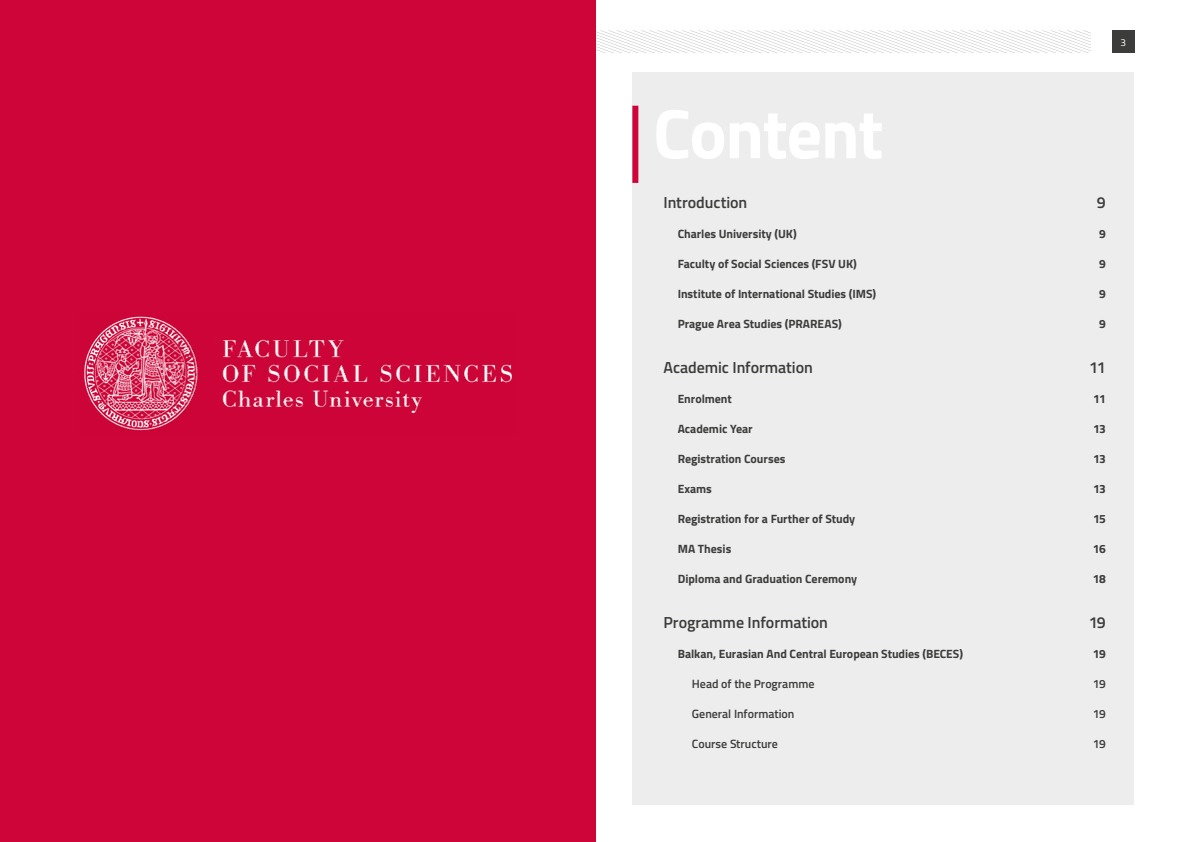
<style>
.page{position:relative;width:1191px;height:842px;background:#fff}
.page>*{position:absolute;margin:0;border:0;box-sizing:border-box;transform-origin:0 0}
.t1{font:600 16px "Titillium";letter-spacing:-.005em;color:#3c3c3b}
.t2{font:700 12px "Titillium";letter-spacing:-.005em;color:#3c3c3b}
.t3{font:600 12px "Titillium";color:#3c3c3b}
.t4{font:10px "Titillium";color:#fff}
</style>
<div class="page">
<svg style="left:595px;top:30px;width:495px;height:23px"></svg>
<div style="left:1112px;top:30px;width:22px;height:23px;background:#3c3c3b"></div>
<div style="left:632px;top:73px;width:502px;height:732px;background:#ededed"></div>
<div style="left:632px;top:106px;width:6px;height:77px;background:#ce0538"></div>
<div style="left:0;top:0;width:595px;height:842px;background:#ce0538"></div>
<img style="left:84px;top:316px;width:428px;height:116px">
<h1 class="t1" style="left:663px;top:190px;width:85px">Introduction</h1>
<p class="t2" style="left:677px;top:224px;width:121px">Charles University (UK)</p>
<p class="t2" style="left:677px;top:254px;width:181px">Faculty of Social Sciences (FSV UK)</p>
<p class="t2" style="left:677px;top:284px;width:200px">Institute of International Studies (IMS)</p>
<p class="t2" style="left:677px;top:314px;width:166px">Prague Area Studies (PRAREAS)</p>
<h1 class="t1" style="left:663px;top:355px;width:151px">Academic Information</h1>
<p class="t2" style="left:677px;top:389px;width:56px">Enrolment</p>
<p class="t2" style="left:677px;top:419px;width:76px">Academic Year</p>
<p class="t2" style="left:677px;top:449px;width:109px">Registration Courses</p>
<p class="t2" style="left:677px;top:479px;width:36px">Exams</p>
<p class="t2" style="left:677px;top:509px;width:179px">Registration for a Further of Study</p>
<p class="t2" style="left:677px;top:539px;width:55px">MA Thesis</p>
<p class="t2" style="left:677px;top:569px;width:181px">Diploma and Graduation Ceremony</p>
<h1 class="t1" style="left:663px;top:610px;width:166px">Programme Information</h1>
<p class="t2" style="left:677px;top:644px;width:287px">Balkan, Eurasian And Central European Studies (BECES)</p>
<p class="t3" style="left:692px;top:674px;width:124px">Head of the Programme</p>
<p class="t3" style="left:692px;top:704px;width:104px">General Information</p>
<p class="t3" style="left:692px;top:734px;width:88px">Course Structure</p>
<p class="t4" style="left:1120px;top:35px;width:7px">3</p>
<h1 class="t1" style="left:1097px;top:190px;width:10px">9</h1>
<p class="t2" style="left:1099px;top:224px;width:8px">9</p>
<p class="t2" style="left:1099px;top:254px;width:8px">9</p>
<p class="t2" style="left:1099px;top:284px;width:8px">9</p>
<p class="t2" style="left:1099px;top:314px;width:8px">9</p>
<h1 class="t1" style="left:1089px;top:355px;width:18px">11</h1>
<p class="t2" style="left:1093px;top:389px;width:14px">11</p>
<p class="t2" style="left:1093px;top:419px;width:14px">13</p>
<p class="t2" style="left:1093px;top:449px;width:14px">13</p>
<p class="t2" style="left:1093px;top:479px;width:14px">13</p>
<p class="t2" style="left:1093px;top:509px;width:14px">15</p>
<p class="t2" style="left:1092px;top:539px;width:15px">16</p>
<p class="t2" style="left:1092px;top:569px;width:15px">18</p>
<h1 class="t1" style="left:1088px;top:610px;width:19px">19</h1>
<p class="t2" style="left:1092px;top:644px;width:15px">19</p>
<p class="t3" style="left:1093px;top:674px;width:14px">19</p>
<p class="t3" style="left:1093px;top:704px;width:14px">19</p>
<p class="t3" style="left:1093px;top:734px;width:14px">19</p>
</div>
